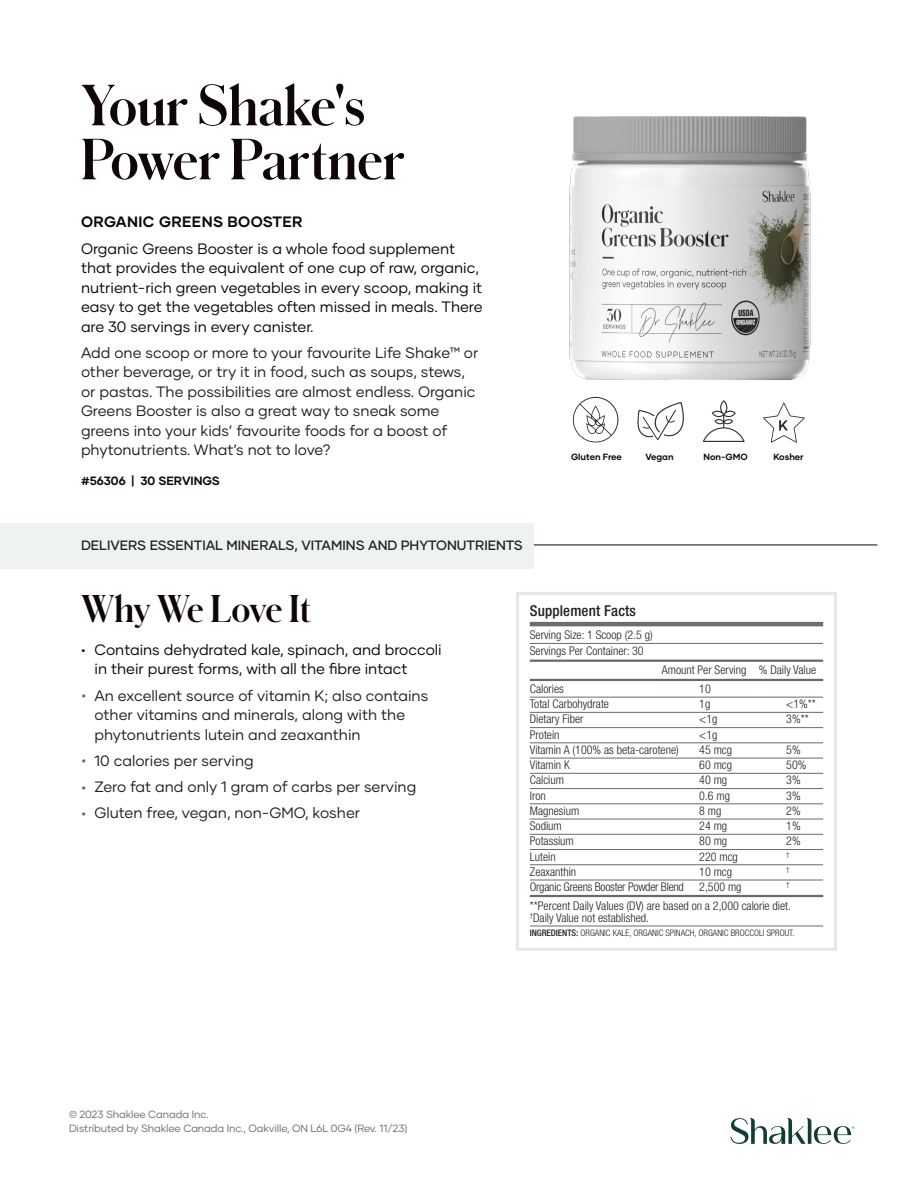
<style>
.page{position:relative;width:918px;height:1188px;background:#fff}
.page>*{position:absolute;margin:0;border:0;box-sizing:border-box;transform-origin:0 0}
.H1_Product_Sheet{font:700 54px/54px "Schnyder S";color:#0e0607}
.H2_Product_Sheet{font:700 36px "Schnyder S";letter-spacing:-.015em;color:#0e0607}
.body{font:15px/19.5px "Gilmer";color:#231f20}
.Body_Product_Sheet{font:15px/19.5px "Gilmer";color:#0e0607}
.Product_Name_Product_Sheet{font:700 15px "Gilmer";letter-spacing:.025em;color:#0e0607}
.Supplement_Facts_Header{font:500 condensed 15px "Helvetica Neue LT Std";letter-spacing:.01em;color:#231f20}
.t1{font:500 13.5px "Gilmer";color:#231f20}
.Supplement_Facts_list_-_thin_line{font:300 condensed 12px "Helvetica Neue LT Std";color:#231f20}
.Supplement_Facts_list_-_thin_line-2{font:300 condensed 12px "Helvetica Neue LT Std";letter-spacing:-.02em;color:#231f20}
.Supplement_Facts_-_Amount____DV{font:300 condensed 12px "Helvetica Neue LT Std";color:#231f20}
.Supplement_Facts_-_thick_line{font:300 condensed 12px "Helvetica Neue LT Std";color:#231f20}
.Pricing{font:700 12px "Gilmer";color:#0e0607}
.t2{font:10.5px "Gilmer";letter-spacing:-.01em;color:#6c6d70}
.Supplement_facts_-_ingredients{font:300 condensed 9px "Helvetica Neue LT Std";color:#231f20}
.Body_Product_Sheet-2{font:700 9px "Gilmer";color:#0e0607}
.Supplement_Facts_list_-_thin_line-3{font:300 condensed 7.05px "Helvetica Neue LT Std";color:#231f20}
.s1{font-family:"Verlag";font-weight:200;font-size:16.5px;color:#666b70}
.s2{font-weight:500}
</style>
<div class="page">
<hr style="left:41px;top:545px;width:836px;height:1px;background:#0e0607">
<div style="left:0;top:524px;width:534px;height:45px;background:#eef3f0"></div>
<svg style="left:730px;top:1118px;width:125px;height:26px"></svg>
<hr style="left:530px;top:622px;width:293px;height:4px;background:#6c6d70">
<hr style="left:530px;top:643px;width:293px;height:1px;background:#666b70">
<hr style="left:530px;top:660px;width:293px;height:2px;background:#666b70">
<hr style="left:530px;top:679px;width:293px;height:2px;background:#666b70">
<hr style="left:530px;top:697px;width:293px;height:1px;background:#666b70">
<hr style="left:530px;top:712px;width:293px;height:1px;background:#666b70">
<hr style="left:530px;top:727px;width:293px;height:1px;background:#666b70">
<hr style="left:530px;top:742px;width:293px;height:1px;background:#666b70">
<hr style="left:530px;top:758px;width:293px;height:1px;background:#666b70">
<hr style="left:530px;top:773px;width:293px;height:1px;background:#666b70">
<hr style="left:530px;top:788px;width:293px;height:1px;background:#666b70">
<hr style="left:530px;top:803px;width:293px;height:1px;background:#666b70">
<hr style="left:530px;top:819px;width:293px;height:1px;background:#666b70">
<hr style="left:530px;top:834px;width:293px;height:1px;background:#666b70">
<hr style="left:530px;top:849px;width:293px;height:1px;background:#666b70">
<hr style="left:530px;top:864px;width:293px;height:1px;background:#666b70">
<hr style="left:530px;top:880px;width:293px;height:1px;background:#666b70">
<hr style="left:530px;top:895px;width:293px;height:2px;background:#666b70">
<hr style="left:530px;top:926px;width:293px;height:1px;background:#666b70">
<div style="left:516px;top:592px;width:321px;height:359px;border:3px solid #e6e7e9"></div>
<img style="left:569px;top:116px;width:242px;height:287px">
<svg style="left:571px;top:396px;width:49px;height:47px"></svg>
<svg style="left:635px;top:402px;width:49px;height:38px"></svg>
<svg style="left:763px;top:403px;width:42px;height:40px"></svg>
<svg style="left:703px;top:400px;width:42px;height:42px"></svg>
<p class="H1_Product_Sheet" style="left:81px;top:77px;width:325px">Your Shake's<br>Power Partner</p>
<p class="Product_Name_Product_Sheet" style="left:81px;top:213px;width:223px">ORGANIC GREENS BOOSTER</p>
<p class="Body_Product_Sheet" style="left:81px;top:238px;width:403px">Organic Greens Booster is a whole food supplement that provides the equivalent of one cup of raw, organic, nutrient-rich green vegetables in every scoop, making it easy to get the vegetables often missed in meals. There are 30 servings in every canister.</p>
<p class="body" style="left:81px;top:343px;width:399px">Add one scoop or more to your favourite Life Shake™ or other beverage, or try it in food, such as soups, stews, or pastas. The possibilities are almost endless. Organic Greens Booster is also a great way to sneak some greens into your kids’ favourite foods for a boost of phytonutrients. What’s not to love?</p>
<p class="Pricing" style="left:81px;top:474px;width:140px">#56306 | 30 SERVINGS</p>
<p class="t1" style="left:81px;top:537px;width:443px">DELIVERS ESSENTIAL MINERALS, VITAMINS AND PHYTONUTRIENTS</p>
<p class="Body_Product_Sheet-2" style="left:571px;top:451px;width:52px">Gluten Free</p>
<p class="Body_Product_Sheet-2" style="left:645px;top:451px;width:30px">Vegan</p>
<p class="Body_Product_Sheet-2" style="left:704px;top:451px;width:46px">Non-GMO</p>
<p class="Body_Product_Sheet-2" style="left:773px;top:451px;width:32px">Kosher</p>
<p class="H2_Product_Sheet" style="left:81px;top:583px;width:232px">Why We Love It</p>
<p class="Body_Product_Sheet" style="left:94px;top:640px;width:349px;text-indent:-14px">• Contains dehydrated kale, spinach, and broccoli in their purest forms, with all the fibre intact</p>
<p class="body" style="left:94px;top:685px;width:335px;text-indent:-14px"><span class="s1">•</span> An excellent source of vitamin K; also contains other vitamins and minerals, along with the phytonutrients lutein and zeaxanthin</p>
<p class="body" style="left:81px;top:751px;width:174px"><span class="s1">•</span> 10 calories per serving</p>
<p class="body" style="left:81px;top:777px;width:337px"><span class="s1">•</span> Zero fat and only 1 gram of carbs per serving</p>
<p class="body" style="left:81px;top:803px;width:281px"><span class="s1">•</span> Gluten free, vegan, non-GMO, kosher</p>
<p class="t2" style="left:69px;top:1108px;width:141px">© 2023 Shaklee Canada Inc.</p>
<p class="t2" style="left:69px;top:1122px;width:340px">Distributed by Shaklee Canada Inc., Oakville, ON L6L 0G4 (Rev. 11/23)</p>
<p class="Supplement_Facts_Header" style="left:530px;top:602px;width:108px">Supplement Facts</p>
<p class="Supplement_Facts_list_-_thin_line" style="left:530px;top:628px;width:124px">Serving Size: 1 Scoop (2.5 g)</p>
<p class="Supplement_Facts_-_thick_line" style="left:530px;top:644px;width:115px">Servings Per Container: 30</p>
<p class="Supplement_Facts_-_Amount____DV" style="left:662px;top:663px;width:156px">Amount Per Serving % Daily Value</p>
<p class="Supplement_Facts_list_-_thin_line" style="left:530px;top:682px;width:35px">Calories</p>
<p class="Supplement_Facts_list_-_thin_line" style="left:699px;top:682px;width:13px">10</p>
<p class="Supplement_Facts_list_-_thin_line" style="left:530px;top:697px;width:81px">Total Carbohydrate</p>
<p class="Supplement_Facts_list_-_thin_line" style="left:699px;top:697px;width:13px">1g</p>
<p class="Supplement_Facts_list_-_thin_line" style="left:786px;top:697px;width:31px">&lt;1%**</p>
<p class="Supplement_Facts_list_-_thin_line" style="left:530px;top:712px;width:55px">Dietary Fiber</p>
<p class="Supplement_Facts_list_-_thin_line" style="left:699px;top:712px;width:20px">&lt;1g</p>
<p class="Supplement_Facts_list_-_thin_line" style="left:786px;top:712px;width:24px">3%**</p>
<p class="Supplement_Facts_list_-_thin_line" style="left:530px;top:728px;width:31px">Protein</p>
<p class="Supplement_Facts_list_-_thin_line" style="left:699px;top:728px;width:20px">&lt;1g</p>
<p class="Supplement_Facts_list_-_thin_line" style="left:530px;top:743px;width:150px">Vitamin A (100% as beta-carotene)</p>
<p class="Supplement_Facts_list_-_thin_line" style="left:699px;top:743px;width:34px">45 mcg</p>
<p class="Supplement_Facts_list_-_thin_line" style="left:786px;top:743px;width:16px">5%</p>
<p class="Supplement_Facts_list_-_thin_line" style="left:530px;top:758px;width:42px">Vitamin K</p>
<p class="Supplement_Facts_list_-_thin_line" style="left:699px;top:758px;width:34px">60 mcg</p>
<p class="Supplement_Facts_list_-_thin_line" style="left:786px;top:758px;width:22px">50%</p>
<p class="Supplement_Facts_list_-_thin_line" style="left:530px;top:773px;width:36px">Calcium</p>
<p class="Supplement_Facts_list_-_thin_line" style="left:699px;top:773px;width:29px">40 mg</p>
<p class="Supplement_Facts_list_-_thin_line" style="left:786px;top:773px;width:16px">3%</p>
<p class="Supplement_Facts_list_-_thin_line" style="left:530px;top:789px;width:17px">Iron</p>
<p class="Supplement_Facts_list_-_thin_line" style="left:699px;top:789px;width:32px">0.6 mg</p>
<p class="Supplement_Facts_list_-_thin_line" style="left:786px;top:789px;width:16px">3%</p>
<p class="Supplement_Facts_list_-_thin_line" style="left:530px;top:804px;width:51px">Magnesium</p>
<p class="Supplement_Facts_list_-_thin_line" style="left:699px;top:804px;width:24px">8 mg</p>
<p class="Supplement_Facts_list_-_thin_line" style="left:786px;top:804px;width:16px">2%</p>
<p class="Supplement_Facts_list_-_thin_line" style="left:530px;top:819px;width:33px">Sodium</p>
<p class="Supplement_Facts_list_-_thin_line" style="left:699px;top:819px;width:29px">24 mg</p>
<p class="Supplement_Facts_list_-_thin_line" style="left:786px;top:819px;width:16px">1%</p>
<p class="Supplement_Facts_list_-_thin_line" style="left:530px;top:834px;width:45px">Potassium</p>
<p class="Supplement_Facts_list_-_thin_line" style="left:699px;top:834px;width:29px">80 mg</p>
<p class="Supplement_Facts_list_-_thin_line" style="left:786px;top:834px;width:16px">2%</p>
<p class="Supplement_Facts_list_-_thin_line" style="left:530px;top:849px;width:27px">Lutein</p>
<p class="Supplement_Facts_list_-_thin_line" style="left:699px;top:849px;width:40px">220 mcg</p>
<p class="Supplement_Facts_list_-_thin_line-3" style="left:786px;top:850px;width:5px">†</p>
<p class="Supplement_Facts_list_-_thin_line" style="left:530px;top:865px;width:48px">Zeaxanthin</p>
<p class="Supplement_Facts_list_-_thin_line" style="left:699px;top:865px;width:34px">10 mcg</p>
<p class="Supplement_Facts_list_-_thin_line-3" style="left:786px;top:865px;width:5px">†</p>
<p class="Supplement_Facts_list_-_thin_line-2" style="left:530px;top:880px;width:156px">Organic Greens Booster Powder Blend</p>
<p class="Supplement_Facts_list_-_thin_line" style="left:699px;top:880px;width:44px">2,500 mg</p>
<p class="Supplement_Facts_list_-_thin_line-3" style="left:786px;top:881px;width:5px">†</p>
<p class="Supplement_Facts_list_-_thin_line" style="left:530px;top:899px;width:263px">**Percent Daily Values (DV) are based on a 2,000 calorie diet.</p>
<p class="Supplement_Facts_list_-_thin_line" style="left:530px;top:911px;width:121px"><sup>†</sup>Daily Value not established.</p>
<p class="Supplement_facts_-_ingredients" style="left:530px;top:927px;width:266px"><span class="s2">INGREDIENTS:</span> ORGANIC KALE, ORGANIC SPINACH, ORGANIC BROCCOLI SPROUT.</p>
</div>
